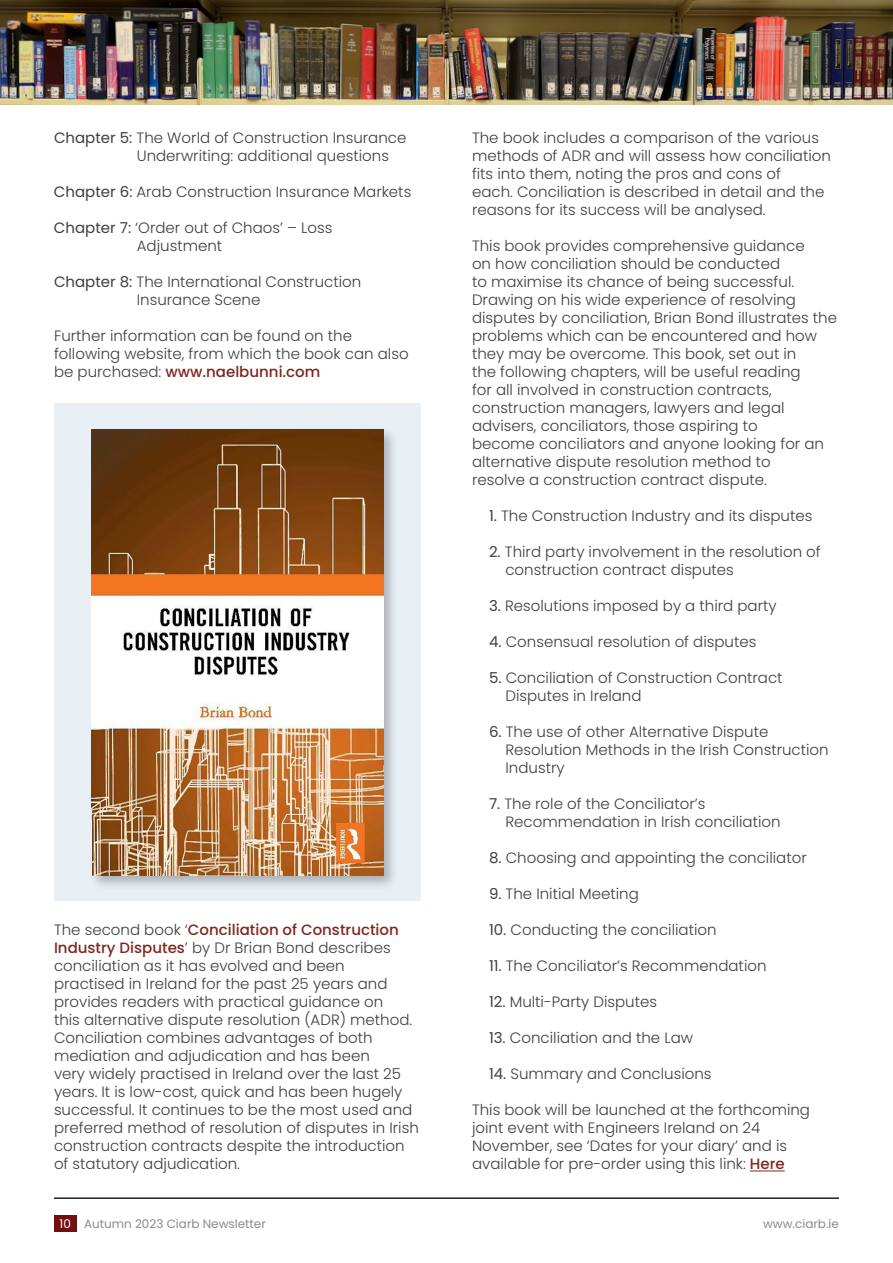
<style>
.page{position:relative;width:893px;height:1263px;background:#fff}
.page>*{position:absolute;margin:0;border:0;box-sizing:border-box;transform-origin:0 0}
.t1{font:300 15px/18px "Poppins";color:#3e3e3f}
.t2{font:12px "Poppins";color:#57585a}
.t3{font:12px "Poppins";color:#fff}
.s1{font-weight:400}
.s2{font-weight:500;color:#7e261e}
</style>
<div class="page">
<hr style="left:54px;top:1197px;width:785px;height:2px;background:#1d1f1f">
<hr style="left:750px;top:1170px;width:35px;height:1px;background:#7e261e">
<div style="left:54px;top:1215px;width:23px;height:16px;background:#730f11"></div>
<div style="left:54px;top:403px;width:367px;height:498px;background:#e8eff5"></div>
<div style="left:88px;top:426px;width:310px;height:464px;background:#231f20;opacity:.3"></div>
<img style="left:92px;top:429px;width:291px;height:446px">
<img style="left:0;top:0;width:893px;height:104px">
<p class="t1" style="left:137px;top:129px;width:271px;text-indent:-83px"><span class="s1">Chapter 5:</span> The World of Construction Insurance<br>Underwriting: additional questions</p>
<p class="t1" style="left:54px;top:183px;width:359px"><span class="s1">Chapter 6:</span> Arab Construction Insurance Markets</p>
<p class="t1" style="left:137px;top:219px;width:197px;text-indent:-83px"><span class="s1">Chapter 7:</span> ‘Order out of Chaos’ – Loss<br>Adjustment</p>
<p class="t1" style="left:137px;top:273px;width:226px;text-indent:-83px"><span class="s1">Chapter 8:</span> The International Construction<br>Insurance Scene</p>
<p class="t1" style="left:54px;top:327px;width:356px">Further information can be found on the following website, from which the book can also be purchased: <span class="s2">www.naelbunni.com</span></p>
<p class="t1" style="left:54px;top:921px;width:366px">The second book ‘<span class="s2">Conciliation of Construction Industry Disputes</span>’ by Dr Brian Bond describes conciliation as it has evolved and been practised in Ireland for the past 25 years and provides readers with practical guidance on<br>this alternative dispute resolution (ADR) method.<br>Conciliation combines advantages of both mediation and adjudication and has been<br>very widely practised in Ireland over the last 25 years. It is low-cost, quick and has been hugely successful. It continues to be the most used and preferred method of resolution of disputes in Irish construction contracts despite the introduction of statutory adjudication.</p>
<p class="t1" style="left:472px;top:129px;width:360px">The book includes a comparison of the various methods of ADR and will assess how conciliation fits into them, noting the pros and cons of<br>each. Conciliation is described in detail and the reasons for its success will be analysed.</p>
<p class="t1" style="left:472px;top:237px;width:367px">This book provides comprehensive guidance<br>on how conciliation should be conducted<br>to maximise its chance of being successful.<br>Drawing on his wide experience of resolving disputes by conciliation, Brian Bond illustrates the</p>
<p class="t1" style="left:472px;top:327px;width:354px">problems which can be encountered and how they may be overcome. This book, set out in the following chapters, will be useful reading for all involved in construction contracts, construction managers, lawyers and legal advisers, conciliators, those aspiring to become conciliators and anyone looking for an alternative dispute resolution method to</p>
<p class="t1" style="left:472px;top:471px;width:296px">resolve a construction contract dispute.</p>
<p class="t1" style="left:489px;top:507px;width:325px"><span class="s1">1.</span> The Construction Industry and its disputes</p>
<p class="t1" style="left:505px;top:543px;width:317px;text-indent:-16px"><span class="s1">2.</span> Third party involvement in the resolution of construction contract disputes</p>
<p class="t1" style="left:489px;top:597px;width:289px"><span class="s1">3.</span> Resolutions imposed by a third party</p>
<p class="t1" style="left:489px;top:633px;width:269px"><span class="s1">4.</span> Consensual resolution of disputes</p>
<p class="t1" style="left:505px;top:669px;width:279px;text-indent:-16px"><span class="s1">5.</span> Conciliation of Construction Contract<br>Disputes in Ireland</p>
<p class="t1" style="left:505px;top:723px;width:325px;text-indent:-16px"><span class="s1">6.</span> The use of other Alternative Dispute<br>Resolution Methods in the Irish Construction<br>Industry</p>
<p class="t1" style="left:505px;top:795px;width:277px;text-indent:-16px"><span class="s1">7.</span> The role of the Conciliator’s<br>Recommendation in Irish conciliation</p>
<p class="t1" style="left:489px;top:849px;width:319px"><span class="s1">8.</span> Choosing and appointing the conciliator</p>
<p class="t1" style="left:489px;top:885px;width:151px"><span class="s1">9.</span> The Initial Meeting</p>
<p class="t1" style="left:489px;top:921px;width:229px"><span class="s1">10.</span> Conducting the conciliation</p>
<p class="t1" style="left:489px;top:957px;width:279px"><span class="s1">11.</span> The Conciliator’s Recommendation</p>
<p class="t1" style="left:489px;top:993px;width:170px"><span class="s1">12.</span> Multi-Party Disputes</p>
<p class="t1" style="left:489px;top:1029px;width:206px"><span class="s1">13.</span> Conciliation and the Law</p>
<p class="t1" style="left:489px;top:1065px;width:224px"><span class="s1">14.</span> Summary and Conclusions</p>
<p class="t1" style="left:472px;top:1101px;width:340px">This book will be launched at the forthcoming joint event with Engineers Ireland on 24<br>November, see ‘Dates for your diary’ and is available for pre-order using this link: <span class="s2">Here</span></p>
<p class="t3" style="left:60px;top:1217px;width:13px">10</p>
<p class="t2" style="left:84px;top:1217px;width:183px">Autumn 2023 Ciarb Newsletter</p>
<p class="t2" style="left:763px;top:1217px;width:77px">www.ciarb.ie</p>
</div>
